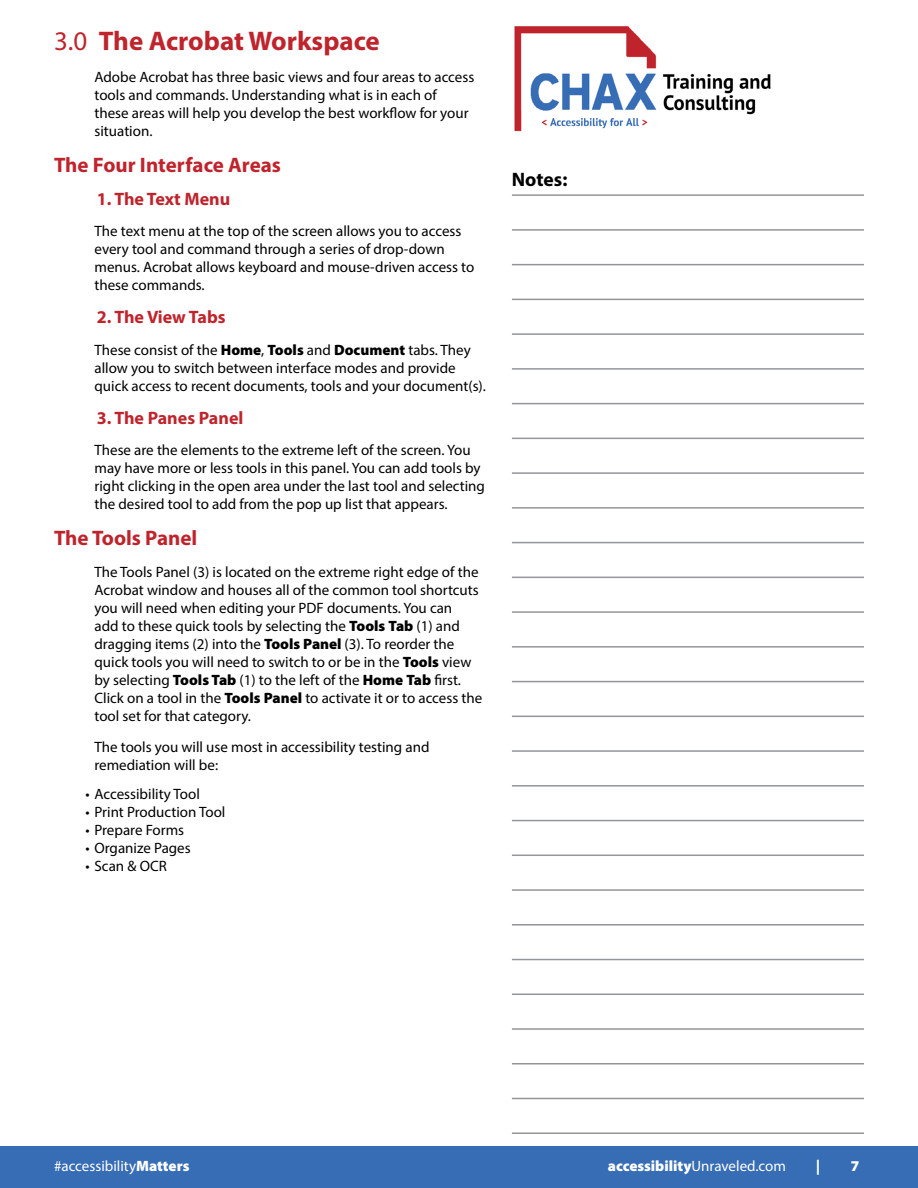
<style>
.page{position:relative;width:918px;height:1188px;background:#fff}
.page>*{position:absolute;margin:0;border:0;box-sizing:border-box;transform-origin:0 0}
.t1{font:700 27px "Myriad Pro";color:#bf242c}
.t2{font:700 21px "Myriad Pro";color:#bf242c}
.t3{font:700 19.5px "Myriad Pro";color:#000}
.t4{font:700 18px "Myriad Pro";color:#bf242c}
.t5{font:15px/18px "Myriad Pro";color:#000}
.t6{font:900 15px "Myriad Pro";color:#fff}
.t7{font:15px "Myriad Pro";color:#fff}
.s1{font-weight:400}
.s2{font-weight:900}
</style>
<div class="page">
<div style="left:0;top:1146px;width:918px;height:42px;background:#376db5"></div>
<hr style="left:512px;top:194px;width:352px;height:2px;background:#939598">
<hr style="left:512px;top:229px;width:352px;height:2px;background:#939598">
<hr style="left:512px;top:264px;width:352px;height:1px;background:#939598">
<hr style="left:512px;top:299px;width:352px;height:1px;background:#939598">
<hr style="left:512px;top:333px;width:352px;height:2px;background:#939598">
<hr style="left:512px;top:368px;width:352px;height:2px;background:#939598">
<hr style="left:512px;top:403px;width:352px;height:1px;background:#939598">
<hr style="left:512px;top:438px;width:352px;height:1px;background:#939598">
<hr style="left:512px;top:472px;width:352px;height:2px;background:#939598">
<hr style="left:512px;top:507px;width:352px;height:2px;background:#939598">
<hr style="left:512px;top:542px;width:352px;height:1px;background:#939598">
<hr style="left:512px;top:577px;width:352px;height:1px;background:#939598">
<hr style="left:512px;top:611px;width:352px;height:2px;background:#939598">
<hr style="left:512px;top:646px;width:352px;height:2px;background:#939598">
<hr style="left:512px;top:681px;width:352px;height:1px;background:#939598">
<hr style="left:512px;top:716px;width:352px;height:1px;background:#939598">
<hr style="left:512px;top:750px;width:352px;height:2px;background:#939598">
<hr style="left:512px;top:785px;width:352px;height:2px;background:#939598">
<hr style="left:512px;top:820px;width:352px;height:1px;background:#939598">
<hr style="left:512px;top:855px;width:352px;height:1px;background:#939598">
<hr style="left:512px;top:889px;width:352px;height:2px;background:#939598">
<hr style="left:512px;top:924px;width:352px;height:2px;background:#939598">
<hr style="left:512px;top:959px;width:352px;height:1px;background:#939598">
<hr style="left:512px;top:994px;width:352px;height:1px;background:#939598">
<hr style="left:512px;top:1028px;width:352px;height:2px;background:#939598">
<hr style="left:512px;top:1063px;width:352px;height:2px;background:#939598">
<hr style="left:512px;top:1098px;width:352px;height:1px;background:#939598">
<hr style="left:512px;top:1132px;width:352px;height:2px;background:#939598">
<img style="left:514px;top:26px;width:257px;height:106px">
<h1 class="t1" style="left:54px;top:24px;width:327px"><span class="s1">3.0</span> The Acrobat Workspace</h1>
<p class="t5" style="left:94px;top:68px;width:381px">Adobe Acrobat has three basic views and four areas to access tools and commands. Understanding what is in each of these areas will help you develop the best workflow for your situation.</p>
<h2 class="t2" style="left:54px;top:151px;width:229px">The Four Interface Areas</h2>
<h3 class="t4" style="left:97px;top:187px;width:135px">1. The Text Menu</h3>
<p class="t5" style="left:94px;top:222px;width:381px">The text menu at the top of the screen allows you to access every tool and command through a series of drop-down menus. Acrobat allows keyboard and mouse-driven access to these commands.</p>
<h3 class="t4" style="left:97px;top:306px;width:130px">2. The View Tabs</h3>
<p class="t5" style="left:94px;top:341px;width:393px">These consist of the <span class="s2">Home</span>, <span class="s2">Tools</span> and <span class="s2">Document</span> tabs. They allow you to switch between interface modes and provide quick access to recent documents, tools and your document(s).</p>
<h3 class="t4" style="left:97px;top:406px;width:148px">3. The Panes Panel</h3>
<p class="t5" style="left:94px;top:441px;width:392px">These are the elements to the extreme left of the screen. You may have more or less tools in this panel. You can add tools by right clicking in the open area under the last tool and selecting the desired tool to add from the pop up list that appears.</p>
<h2 class="t2" style="left:54px;top:525px;width:145px">The Tools Panel</h2>
<p class="t5" style="left:94px;top:563px;width:386px">The Tools Panel (3) is located on the extreme right edge of the Acrobat window and houses all of the common tool shortcuts you will need when editing your PDF documents. You can add to these quick tools by selecting the <span class="s2">Tools Tab</span> (1) and dragging items (2) into the <span class="s2">Tools Panel</span> (3). To reorder the quick tools you will need to switch to or be in the <span class="s2">Tools</span> view by selecting <span class="s2">Tools Tab</span> (1) to the left of the <span class="s2">Home Tab</span> first.</p>
<p class="t5" style="left:94px;top:689px;width:389px">Click on a tool in the <span class="s2">Tools Panel</span> to activate it or to access the tool set for that category.</p>
<p class="t5" style="left:94px;top:738px;width:337px">The tools you will use most in accessibility testing and remediation will be:</p>
<p class="t5" style="left:86px;top:785px;width:116px">• Accessibility Tool</p>
<p class="t5" style="left:86px;top:803px;width:141px">• Print Production Tool</p>
<p class="t5" style="left:86px;top:821px;width:100px">• Prepare Forms</p>
<p class="t5" style="left:86px;top:839px;width:107px">• Organize Pages</p>
<p class="t5" style="left:86px;top:857px;width:83px">• Scan &amp; OCR</p>
<h3 class="t3" style="left:512px;top:167px;width:57px">Notes:</h3>
<p class="t7" style="left:54px;top:1157px;width:137px">#accessibility<span class="s2">Matters</span></p>
<p class="t6" style="left:608px;top:1156px;width:180px">accessibility<span class="s1">Unraveled.com</span></p>
<p class="t6" style="left:816px;top:1156px;width:6px">|</p>
<p class="t6" style="left:851px;top:1156px;width:10px">7</p>
</div>
